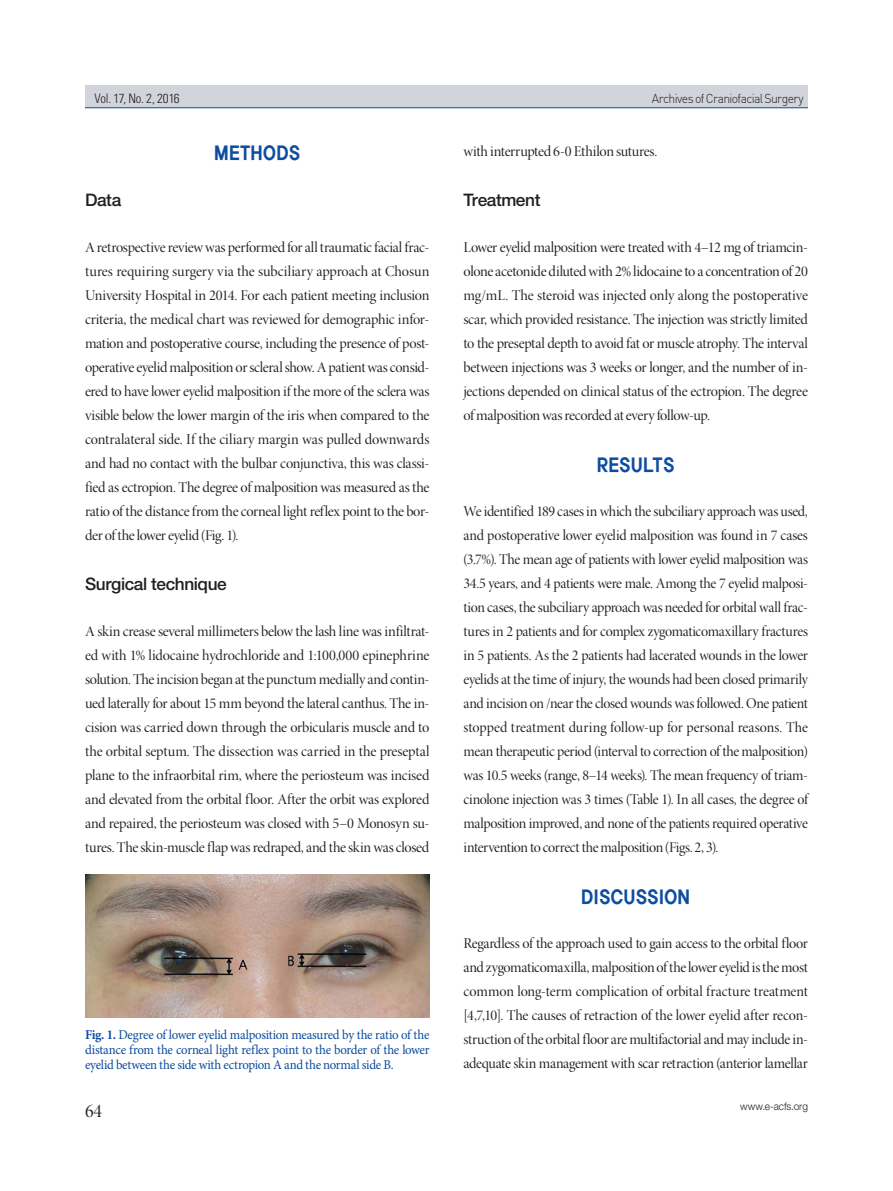
<style>
.page{position:relative;width:893px;height:1191px;background:#fff}
.page>*{position:absolute;margin:0;border:0;box-sizing:border-box;transform-origin:0 0}
.t1{font:19.5px "Minion Pro Disp";color:#231f20;scale:.96 1}
.t2{font:18.75px "Korean GHD B";letter-spacing:.04em;color:#0d4da1;scale:.86 1}
.t3{font:500 17.25px "Helvetica Neue LT Std";letter-spacing:-.025em;color:#231f20}
.t4{font:15px/24px "Minion Pro Disp";letter-spacing:-.025em;color:#231f20;text-align:justify}
.t5{font:13.5px/15px "Minion Pro";letter-spacing:-.025em;color:#0d4da1;text-align:justify;scale:.95 1}
.t6{font:300 condensed 13.05px "Univers";letter-spacing:-.015em;color:#231f20;scale:.96 1}
.t7{font:300 12.75px "DIN";letter-spacing:-.055em;color:#231f20;scale:.96 1}
.t8{font:300 10.5px "Helvetica Neue LT Std";letter-spacing:-.005em;color:#231f20;scale:.96 1}
.s1{font-weight:700}
</style>
<div class="page">
<div style="left:85px;top:85px;width:723px;height:22px;background:#d2d4dc"></div>
<hr style="left:85px;top:107px;width:723px;height:1px;background:#0d4da1">
<img style="left:85px;top:874px;width:344px;height:143px">
<p class="t6" style="left:95px;top:91px;width:90px">Vol. 17, No. 2, 2016</p>
<p class="t2" style="left:215px;top:143px;width:101px">METHODS</p>
<p class="t3" style="left:85px;top:190px;width:38px">Data</p>
<p class="t4" style="left:85px;top:236px;width:346px">A retrospective review was performed for all traumatic facial frac&shy;tures requiring surgery via the subciliary approach at Chosun University Hospital in 2014. For each patient meeting inclusion criteria, the medical chart was reviewed for demographic infor&shy;mation and postoperative course, including the presence of post&shy;operative eyelid malposition or scleral show. A patient was consid&shy;ered to have lower eyelid malposition if the more of the sclera was visible below the lower margin of the iris when compared to the contralateral side. If the ciliary margin was pulled downwards and had no contact with the bulbar conjunctiva, this was classi&shy;fied as ectropion. The degree of malposition was measured as the ratio of the distance from the corneal light reflex point to the bor&shy;der of the lower eyelid (Fig. 1).</p>
<p class="t3" style="left:85px;top:574px;width:143px">Surgical technique</p>
<p class="t4" style="left:85px;top:620px;width:346px">A skin crease several millimeters below the lash line was infiltrat&shy;ed with 1% lidocaine hydrochloride and 1:100,000 epinephrine solution. The incision began at the punctum medially and contin&shy;ued laterally for about 15 mm beyond the lateral canthus. The in&shy;cision was carried down through the orbicularis muscle and to the orbital septum. The dissection was carried in the preseptal plane to the infraorbital rim, where the periosteum was incised and elevated from the orbital floor. After the orbit was explored and repaired, the periosteum was closed with 5–0 Monosyn su&shy;tures. The skin-muscle flap was redraped, and the skin was closed</p>
<p class="t5" style="left:85px;top:1027px;width:364px"><span class="s1">Fig. 1.</span> Degree of lower eyelid malposition measured by the ratio of the distance from the corneal light reflex point to the border of the lower eyelid between the side with ectropion A and the normal side B.</p>
<h1 class="t1" style="left:85px;top:1099px;width:19px">64</h1>
<p class="t7" style="left:652px;top:90px;width:160px">Archives of Craniofacial Surgery</p>
<p class="t4" style="left:463px;top:140px;width:195px">with interrupted 6-0 Ethilon sutures.</p>
<p class="t3" style="left:463px;top:190px;width:78px">Treatment</p>
<p class="t4" style="left:463px;top:236px;width:346px">Lower eyelid malposition were treated with 4–12 mg of triamcin&shy;olone acetonide diluted with 2% lidocaine to a concentration of 20 mg/mL. The steroid was injected only along the postoperative scar, which provided resistance. The injection was strictly limited to the preseptal depth to avoid fat or muscle atrophy. The interval between injections was 3 weeks or longer, and the number of in&shy;jections depended on clinical status of the ectropion. The degree of malposition was recorded at every follow-up.</p>
<p class="t2" style="left:597px;top:455px;width:91px">RESULTS</p>
<p class="t4" style="left:463px;top:500px;width:346px">We identified 189 cases in which the subciliary approach was used, and postoperative lower eyelid malposition was found in 7 cases (3.7%). The mean age of patients with lower eyelid malposition was 34.5 years, and 4 patients were male. Among the 7 eyelid malposi&shy;tion cases, the subciliary approach was needed for orbital wall frac&shy;tures in 2 patients and for complex zygomaticomaxillary fractures in 5 patients. As the 2 patients had lacerated wounds in the lower eyelids at the time of injury, the wounds had been closed primarily and incision on /near the closed wounds was followed. One patient stopped treatment during follow-up for personal reasons. The mean therapeutic period (interval to correction of the malposition) was 10.5 weeks (range, 8–14 weeks). The mean frequency of triam&shy;cinolone injection was 3 times (Table 1). In all cases, the degree of malposition improved, and none of the patients required operative intervention to correct the malposition (Figs. 2, 3).</p>
<p class="t2" style="left:582px;top:887px;width:127px">DISCUSSION</p>
<p class="t4" style="left:463px;top:932px;width:346px">Regardless of the approach used to gain access to the orbital floor and zygomaticomaxilla, malposition of the lower eyelid is the most common long-term complication of orbital fracture treatment [4,7,10]. The causes of retraction of the lower eyelid after recon&shy;struction of the orbital floor are multifactorial and may include in&shy;adequate skin management with scar retraction (anterior lamellar</p>
<p class="t8" style="left:740px;top:1100px;width:72px">www.e-acfs.org</p>
</div>
